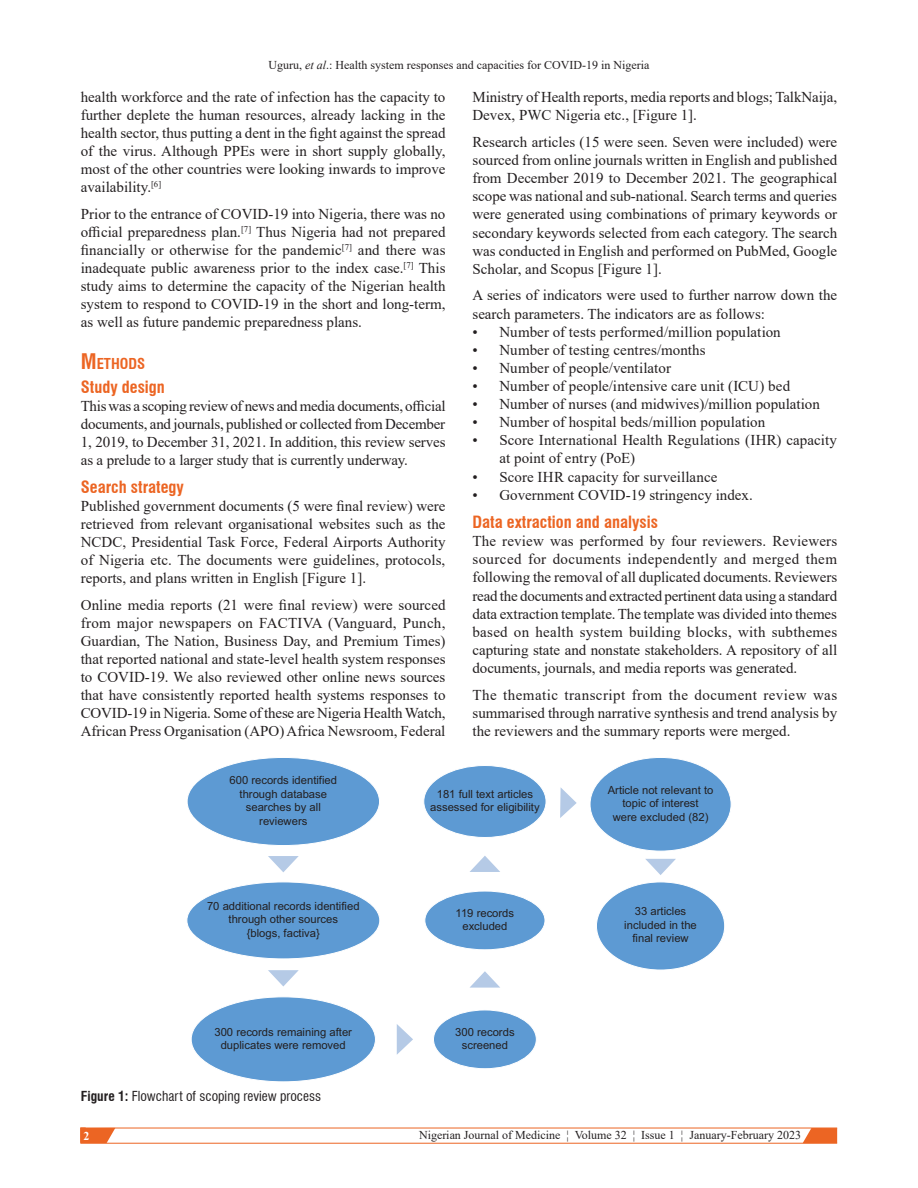
<style>
.page{position:relative;width:918px;height:1188px;background:#fff}
.page>*{position:absolute;margin:0;border:0;box-sizing:border-box;transform-origin:0 0}
.t1{font:700 condensed 16.5px "Swiss 721 BT";color:#ec6523}
.t2{font:15px/18px "Times New Roman";color:#231f20;text-align:justify}
.t3{font:700 condensed 14.7px "Swiss 721 BT";color:#ec6523}
.t4{font:condensed 13.5px "Swiss 721 BT";color:#231f20}
.t5{font:12px "Times New Roman";color:#231f20}
.t6{font:700 12px "Times New Roman";color:#fff}
.t7{font:11.25px/13.5px "Arial";color:#231f20;text-align:center}
.s1{font-style:italic}
.s2{font-size:21px}
.s3{font-weight:700}
</style>
<div class="page">
<svg style="left:80px;top:1128px;width:758px;height:16px"></svg>
<div style="left:187px;top:757px;width:193px;height:89px;background:#5d9ad3;border-radius:50%"></div>
<svg style="left:268px;top:856px;width:31px;height:16px"></svg>
<div style="left:187px;top:882px;width:193px;height:77px;background:#5d9ad3;border-radius:50%"></div>
<svg style="left:268px;top:970px;width:31px;height:17px"></svg>
<div style="left:191px;top:997px;width:184px;height:85px;background:#5d9ad3;border-radius:50%"></div>
<svg style="left:397px;top:1024px;width:16px;height:31px"></svg>
<div style="left:433px;top:1010px;width:103px;height:59px;background:#5d9ad3;border-radius:50%"></div>
<div style="left:433px;top:1010px;width:104px;height:59px;border:1px solid #fff;border-radius:50%"></div>
<svg style="left:470px;top:971px;width:30px;height:17px"></svg>
<div style="left:425px;top:891px;width:120px;height:59px;background:#5d9ad3;border-radius:50%"></div>
<div style="left:424px;top:891px;width:121px;height:59px;border:1px solid #fff;border-radius:50%"></div>
<svg style="left:470px;top:856px;width:30px;height:16px"></svg>
<div style="left:424px;top:766px;width:122px;height:71px;background:#5d9ad3;border-radius:50%"></div>
<svg style="left:560px;top:787px;width:17px;height:31px"></svg>
<div style="left:590px;top:757px;width:141px;height:94px;background:#5d9ad3;border-radius:50%"></div>
<svg style="left:645px;top:859px;width:31px;height:16px"></svg>
<div style="left:596px;top:882px;width:129px;height:88px;background:#5d9ad3;border-radius:50%"></div>
<p class="t5" style="left:269px;top:56px;width:382px">Uguru, <span class="s1">et al</span>.: Health system responses and capacities for COVID‑19 in Nigeria</p>
<p class="t2" style="left:81px;top:88px;width:366px">health workforce and the rate of infection has the capacity to further deplete the human resources, already lacking in the health sector, thus putting a dent in the fight against the spread of the virus. Although PPEs were in short supply globally, most of the other countries were looking inwards to improve availability.<sup>[6]</sup></p>
<p class="t2" style="left:81px;top:204px;width:366px">Prior to the entrance of COVID‑19 into Nigeria, there was no official preparedness plan.<sup>[7]</sup> Thus Nigeria had not prepared financially or otherwise for the pandemic<sup>[7]</sup> and there was inadequate public awareness prior to the index case.<sup>[7]</sup> This study aims to determine the capacity of the Nigerian health system to respond to COVID‑19 in the short and long‑term, as well as future pandemic preparedness plans.</p>
<p class="t3" style="left:81px;top:355px;width:66px"><span class="s2">M</span>ETHODS</p>
<p class="t1" style="left:81px;top:377px;width:86px">Study design</p>
<p class="t2" style="left:81px;top:397px;width:366px">This was a scoping review of news and media documents, official documents, and journals, published or collected from December 1, 2019, to December 31, 2021. In addition, this review serves as a prelude to a larger study that is currently underway.</p>
<p class="t1" style="left:81px;top:477px;width:105px">Search strategy</p>
<p class="t2" style="left:81px;top:497px;width:366px">Published government documents (5 were final review) were retrieved from relevant organisational websites such as the NCDC, Presidential Task Force, Federal Airports Authority of Nigeria etc. The documents were guidelines, protocols, reports, and plans written in English [Figure 1].</p>
<p class="t2" style="left:81px;top:595px;width:366px">Online media reports (21 were final review) were sourced from major newspapers on FACTIVA (Vanguard, Punch, Guardian, The Nation, Business Day, and Premium Times) that reported national and state‑level health system responses to COVID‑19. We also reviewed other online news sources that have consistently reported health systems responses to COVID‑19 in Nigeria. Some of these are Nigeria Health Watch, African Press Organisation (APO) Africa Newsroom, Federal</p>
<p class="t2" style="left:472px;top:88px;width:366px">Ministry of Health reports, media reports and blogs; TalkNaija,<br>Devex, PWC Nigeria etc., [Figure 1].</p>
<p class="t2" style="left:472px;top:132px;width:366px">Research articles (15 were seen. Seven were included) were sourced from online journals written in English and published from December 2019 to December 2021. The geographical scope was national and sub‑national. Search terms and queries were generated using combinations of primary keywords or secondary keywords selected from each category. The search was conducted in English and performed on PubMed, Google Scholar, and Scopus [Figure 1].</p>
<p class="t2" style="left:472px;top:286px;width:366px">A series of indicators were used to further narrow down the search parameters. The indicators are as follows:</p>
<p class="t2" style="left:472px;top:322px;width:310px">• Number of tests performed/million population</p>
<p class="t2" style="left:472px;top:340px;width:235px">• Number of testing centres/months</p>
<p class="t2" style="left:472px;top:358px;width:200px">• Number of people/ventilator</p>
<p class="t2" style="left:472px;top:376px;width:319px">• Number of people/intensive care unit (ICU) bed</p>
<p class="t2" style="left:472px;top:395px;width:349px">• Number of nurses (and midwives)/million population</p>
<p class="t2" style="left:472px;top:413px;width:294px">• Number of hospital beds/million population</p>
<p class="t2" style="left:500px;top:431px;width:339px;text-indent:-27px">• Score International Health Regulations (IHR) capacity at point of entry (PoE)</p>
<p class="t2" style="left:472px;top:467px;width:247px">• Score IHR capacity for surveillance</p>
<p class="t2" style="left:472px;top:485px;width:282px">• Government COVID‑19 stringency index.</p>
<p class="t1" style="left:472px;top:512px;width:187px">Data extraction and analysis</p>
<p class="t2" style="left:472px;top:532px;width:366px">The review was performed by four reviewers. Reviewers sourced for documents independently and merged them following the removal of all duplicated documents. Reviewers read the documents and extracted pertinent data using a standard data extraction template. The template was divided into themes based on health system building blocks, with subthemes capturing state and nonstate stakeholders. A repository of all documents, journals, and media reports was generated.</p>
<p class="t2" style="left:472px;top:685px;width:366px">The thematic transcript from the document review was summarised through narrative synthesis and trend analysis by the reviewers and the summary reports were merged.</p>
<p class="t7" style="left:230px;top:774px;width:109px">600 records identified through database searches by all reviewers</p>
<p class="t7" style="left:207px;top:899px;width:154px">70 additional records identified through other sources<br>{blogs, factiva}</p>
<p class="t7" style="left:214px;top:1025px;width:139px">300 records remaining after duplicates were removed</p>
<p class="t4" style="left:81px;top:1088px;width:242px"><span class="s3">Figure 1:</span> Flowchart of scoping review process</p>
<p class="t7" style="left:430px;top:787px;width:111px">181 full text articles assessed for eligibility</p>
<p class="t7" style="left:608px;top:783px;width:107px">Article not relevant to topic of interest<br>were excluded (82)</p>
<p class="t7" style="left:456px;top:906px;width:60px">119 records excluded</p>
<p class="t7" style="left:455px;top:1025px;width:61px">300 records screened</p>
<p class="t7" style="left:624px;top:905px;width:74px">33 articles included in the final review</p>
<p class="t6" style="left:84px;top:1127px;width:7px">2</p>
<p class="t5" style="left:419px;top:1127px;width:384px">Nigerian Journal of Medicine ¦ Volume 32 ¦ Issue 1 ¦ January-February 2023</p>
</div>
